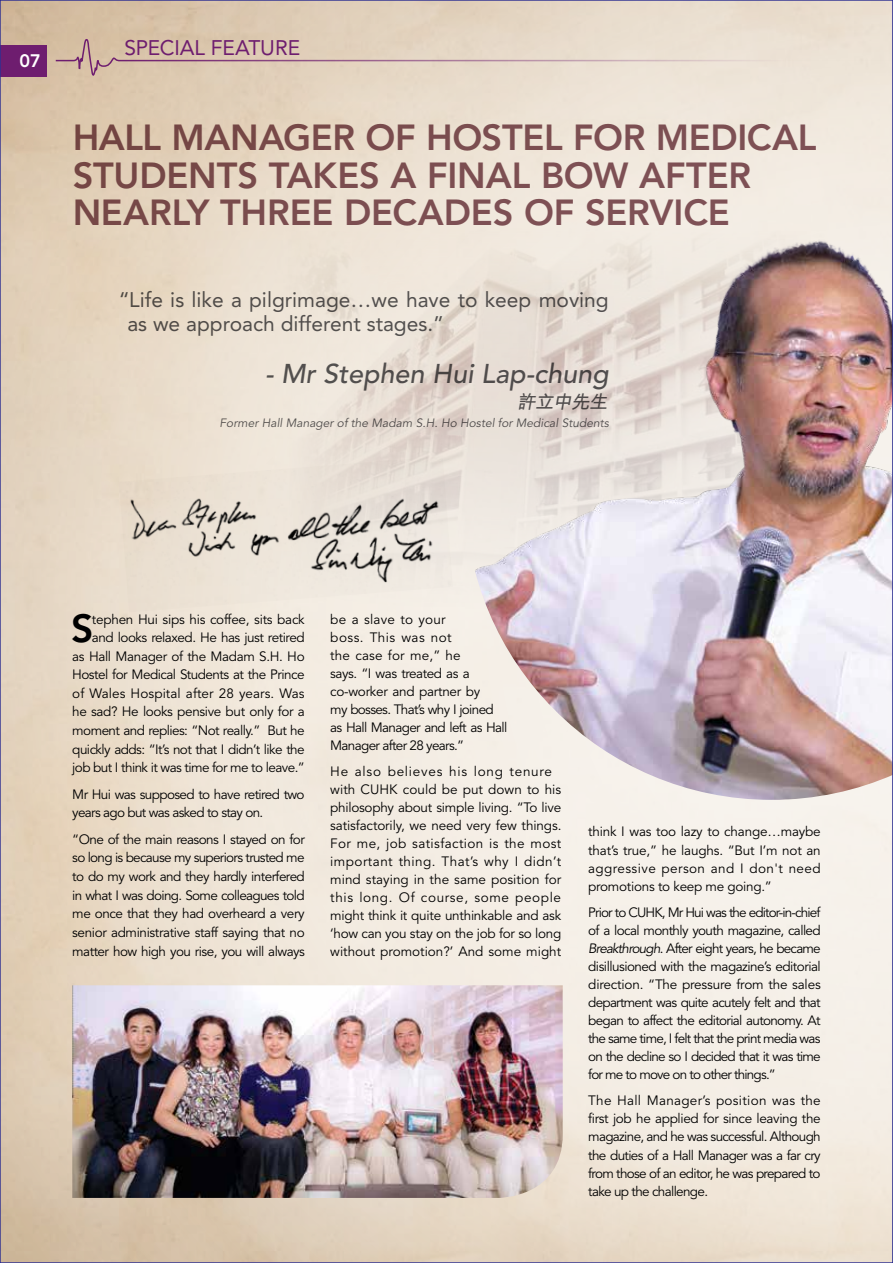
<style>
.page{position:relative;width:893px;height:1263px;background:#fff}
.page>*{position:absolute;margin:0;border:0;box-sizing:border-box;transform-origin:0 0}
.t1{font:800 38.85px "Avenir";color:#000}
.t2{font:800 36px/37.5px "Avenir";letter-spacing:-.005em;color:#855861}
.t3{font:italic 500 27px "Avenir";color:#58585b}
.t4{font:21px/24px "Avenir";color:#58585b}
.t5{font:21px "Avenir";letter-spacing:-.01em;color:#6e1d6f}
.t6{font:italic 700 18px "Xin Gothic";color:#58585b}
.t7{font:800 18px "Avenir";color:#fff}
.t8{font:13.5px/18.1px "Avenir";letter-spacing:-.025em;color:#000;text-align:justify}
.t9{font:13.5px/18px "Avenir";color:#000}
.t10{font:13.5px/18.6px "Avenir";letter-spacing:-.045em;color:#000}
.t11{font:italic 12px "Avenir";color:#58585b}
.s1{font-style:italic}
</style>
<div class="page">
<svg style="left:2px;top:2px;width:52px;height:1259px;background:#decbb4"></svg>
<div style="left:0;top:45px;width:47px;height:32px;background:#6e1d6f"></div>
<img style="left:54px;top:0;width:839px;height:1263px">
<h3 class="t7" style="left:20px;top:50px;width:23px">07</h3>
<h3 class="t5" style="left:124px;top:35px;width:177px">SPECIAL FEATURE</h3>
<h2 class="t2" style="left:72px;top:119px;width:746px">HALL MANAGER OF HOSTEL FOR MEDICAL<br>STUDENTS TAKES A FINAL BOW AFTER<br>NEARLY THREE DECADES OF SERVICE</h2>
<h3 class="t4" style="left:127px;top:288px;width:483px;text-indent:-9px">“Life is like a pilgrimage…we have to keep moving as we approach different stages.”</h3>
<h3 class="t3" style="left:265px;top:358px;width:345px">- Mr Stephen Hui Lap-chung</h3>
<h3 class="t6" style="left:518px;top:391px;width:95px">許立中先生</h3>
<p class="t11" style="left:220px;top:416px;width:391px">Former Hall Manager of the Madam S.H. Ho Hostel for Medical Students</p>
<p class="t8" style="left:72px;top:610px;width:234px;line-height:18.6px;text-align:right">tephen Hui sips his coffee, sits back and looks relaxed. He has just retired<br>as Hall Manager of the Madam S.H. Ho Hostel for Medical Students at the Prince of Wales Hospital after 28 years. Was he sad? He looks pensive but only for a moment and replies: “Not really.” But he quickly adds: “It’s not that I didn’t like the job but I think it was time for me to leave.”</p>
<p class="t10" style="left:72px;top:785px;width:234px">Mr Hui was supposed to have retired two years ago but was asked to stay on.</p>
<p class="t8" style="left:72px;top:830px;width:234px;line-height:18.6px">“One of the main reasons I stayed on for so long is because my superiors trusted me to do my work and they hardly interfered in what I was doing. Some colleagues told me once that they had overheard a very senior administrative staff saying that no matter how high you rise, you will always</p>
<h1 class="t1" style="left:71px;top:605px;width:24px">S</h1>
<p class="t8" style="left:330px;top:611px;width:179px;text-align:left">be a slave to your<br>boss. This was not<br>the case for me,” he<br>says. “I was treated as a co-worker and partner by<br>my bosses. That’s why I joined as Hall Manager and left as Hall<br>Manager after 28 years.”</p>
<p class="t9" style="left:330px;top:762px;width:233px">He also believes his long tenure with CUHK could be put down to his philosophy about simple living. “To live satisfactorily, we need very few things.<br>For me, job satisfaction is the most important thing. That’s why I didn’t mind staying in the same position for this long. Of course, some people might think it quite unthinkable and ask ‘how can you stay on the job for so long without promotion?’ And some might</p>
<p class="t8" style="left:588px;top:823px;width:234px">think I was too lazy to change…maybe that’s true,” he laughs. “But I’m not an aggressive person and I don't need promotions to keep me going.”</p>
<p class="t8" style="left:588px;top:903px;width:234px">Prior to CUHK, Mr Hui was the editor-in-chief of a local monthly youth magazine, called <span class="s1">Breakthrough</span>. After eight years, he became disillusioned with the magazine’s editorial direction. “The pressure from the sales department was quite acutely felt and that began to affect the editorial autonomy. At the same time, I felt that the print media was on the decline so I decided that it was time for me to move on to other things.”</p>
<p class="t8" style="left:588px;top:1092px;width:234px">The Hall Manager’s position was the first job he applied for since leaving the magazine, and he was successful. Although the duties of a Hall Manager was a far cry from those of an editor, he was prepared to take up the challenge.</p>
</div>
